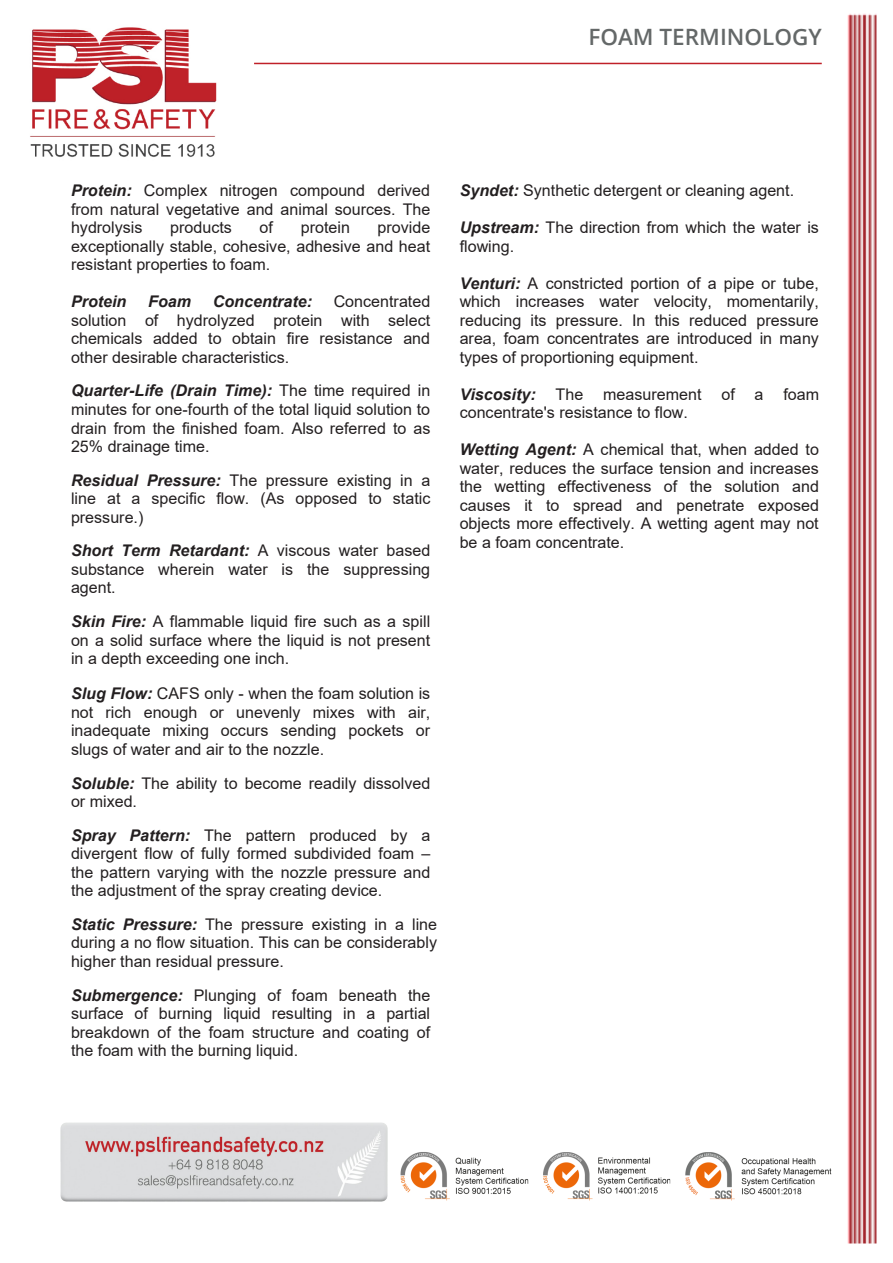
<style>
.page{position:relative;width:893px;height:1263px;background:#fff}
.page>*{position:absolute;margin:0;border:0;box-sizing:border-box;transform-origin:0 0}
.t1{font:600 22.5px "Open Sans";color:#646868}
.t2{font:16.05px/18.5px "Arial";color:#231f20;text-align:justify}
.t3{font:italic 700 16.05px "Arial";color:#231f20}
.s1{font-weight:700;font-style:italic}
</style>
<div class="page">
<img style="left:254px;top:13px;width:623px;height:1231px">
<img style="left:30px;top:27px;width:187px;height:130px">
<hr style="left:254px;top:63px;width:568px;height:1px;background:#c02028">
<img style="left:60px;top:1117px;width:779px;height:92px">
<p class="t1" style="left:588px;top:21px;width:235px">FOAM TERMINOLOGY</p>
<p class="t2" style="left:71px;top:181px;width:361px"><span class="s1">Protein:</span> Complex nitrogen compound derived from natural vegetative and animal sources. The hydrolysis</p>
<p class="t2" style="left:170px;top:218px;width:63px">products</p>
<p class="t2" style="left:260px;top:218px;width:15px">of</p>
<p class="t2" style="left:301px;top:218px;width:51px">protein</p>
<p class="t2" style="left:71px;top:218px;width:361px;text-indent:307px">provide exceptionally stable, cohesive, adhesive and heat resistant properties to foam.</p>
<p class="t3" style="left:71px;top:291px;width:57px">Protein</p>
<p class="t3" style="left:148px;top:291px;width:44px">Foam</p>
<p class="t3" style="left:213px;top:291px;width:101px">Concentrate:</p>
<p class="t2" style="left:71px;top:292px;width:361px;text-indent:263px">Concentrated solution of hydrolyzed protein with select chemicals added to obtain fire resistance and other desirable characteristics.</p>
<p class="t2" style="left:71px;top:381px;width:361px"><span class="s1">Quarter-Life (Drain Time):</span> The time required in minutes for one-fourth of the total liquid solution to drain from the finished foam. Also referred to as 25% drainage time.</p>
<p class="t2" style="left:71px;top:471px;width:361px"><span class="s1">Residual Pressure:</span> The pressure existing in a line at a specific flow. (As opposed to static pressure.)</p>
<p class="t2" style="left:71px;top:541px;width:361px"><span class="s1">Short Term Retardant:</span> A viscous water based substance wherein water is the suppressing agent.</p>
<p class="t2" style="left:71px;top:612px;width:361px"><span class="s1">Skin Fire:</span> A flammable liquid fire such as a spill on a solid surface where the liquid is not present in a depth exceeding one inch.</p>
<p class="t2" style="left:71px;top:684px;width:361px"><span class="s1">Slug Flow:</span> CAFS only - when the foam solution is not rich enough or unevenly mixes with air, inadequate mixing occurs sending pockets or slugs of water and air to the nozzle.</p>
<p class="t2" style="left:71px;top:774px;width:361px"><span class="s1">Soluble:</span> The ability to become readily dissolved or mixed.</p>
<p class="t2" style="left:71px;top:826px;width:361px"><span class="s1">Spray Pattern:</span> The pattern produced by a divergent flow of fully formed subdivided foam – the pattern varying with the nozzle pressure and the adjustment of the spray creating device.</p>
<p class="t2" style="left:71px;top:915px;width:368px"><span class="s1">Static Pressure:</span> The pressure existing in a line during a no flow situation. This can be considerably higher than residual pressure.</p>
<p class="t2" style="left:71px;top:986px;width:361px"><span class="s1">Submergence:</span> Plunging of foam beneath the surface of burning liquid resulting in a partial breakdown of the foam structure and coating of the foam with the burning liquid.</p>
<p class="t2" style="left:460px;top:181px;width:336px"><span class="s1">Syndet:</span> Synthetic detergent or cleaning agent.</p>
<p class="t2" style="left:460px;top:218px;width:361px"><span class="s1">Upstream:</span> The direction from which the water is flowing.</p>
<p class="t2" style="left:460px;top:274px;width:361px"><span class="s1">Venturi:</span> A constricted portion of a pipe or tube, which increases water velocity, momentarily, reducing its pressure. In this reduced pressure area, foam concentrates are introduced in many types of proportioning equipment.</p>
<p class="t2" style="left:460px;top:385px;width:361px"><span class="s1">Viscosity:</span> The measurement of a foam concentrate's resistance to flow.</p>
<p class="t2" style="left:460px;top:440px;width:361px"><span class="s1">Wetting Agent:</span> A chemical that, when added to water, reduces the surface tension and increases the wetting effectiveness of the solution and causes it to spread and penetrate exposed objects more effectively. A wetting agent may not be a foam concentrate.</p>
</div>
